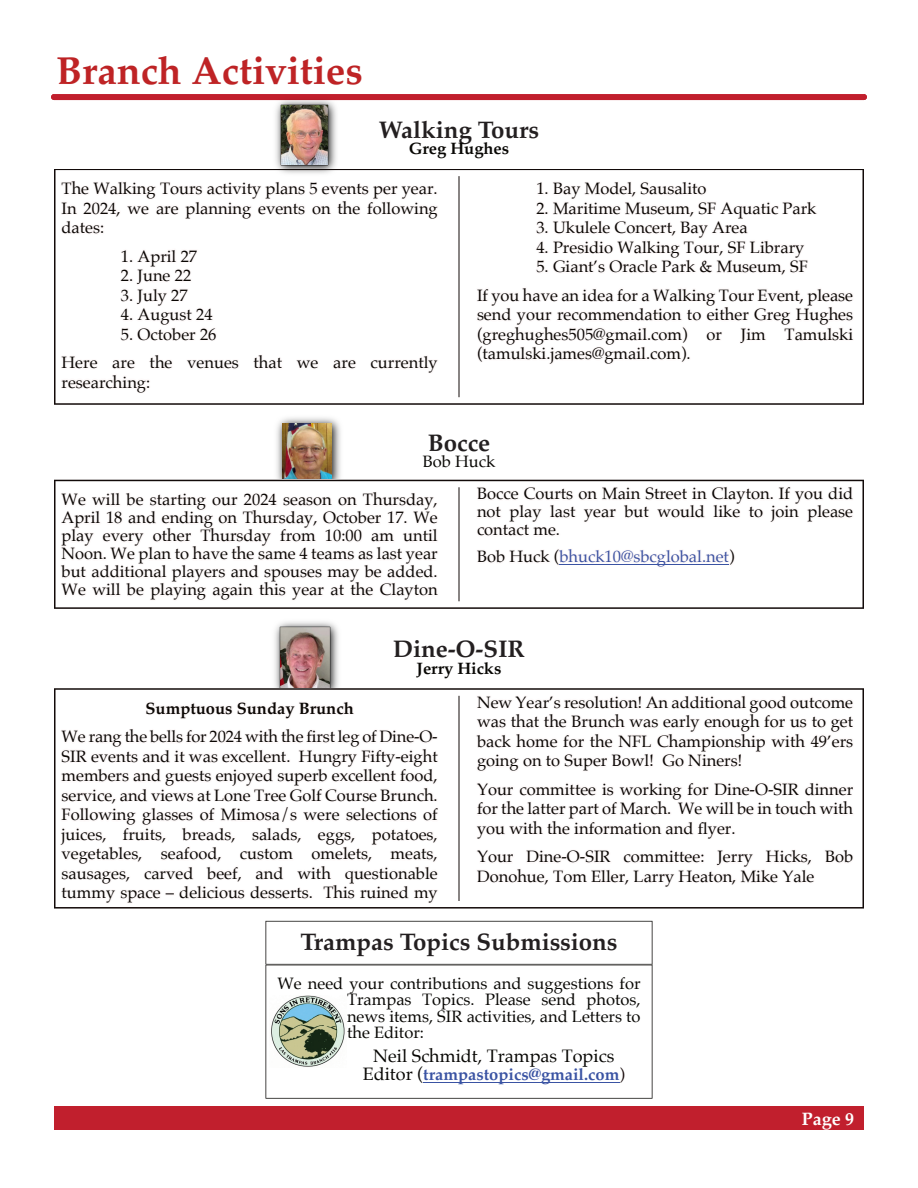
<style>
.page{position:relative;width:918px;height:1188px;background:#fff}
.page>*{position:absolute;margin:0;border:0;box-sizing:border-box;transform-origin:0 0}
.t1{font:700 39px "Palatino";color:#bf2325}
.t2{font:700 24px "Palatino";color:#231f20}
.t3{font:18px "Palatino";color:#080704}
.t4{font:700 18px "Palatino";color:#fff}
.t5{font:16.5px/19.5px "Palatino";color:#080704;text-align:justify}
.t6{font:700 16.5px "Palatino";color:#080704}
.t7{font:700 16.5px "Palatino";color:#3a53a3}
.t8{font:16.5px "Palatino";color:#3a53a3}
.s1{color:#080704}
.s2{font-weight:400;font-size:18px;color:#080704}
.s3{font-weight:400;color:#170a0a}
</style>
<div class="page">
<div style="left:54px;top:1107px;width:810px;height:23px;background:#c11f2d"></div>
<div style="left:54px;top:94px;width:810px;height:6px;background:#c11f2d"></div>
<img style="left:274px;top:621px;width:65px;height:67px">
<svg style="left:54px;top:688px;width:810px;height:221px"></svg>
<hr style="left:459px;top:696px;width:1px;height:205px;background:#120a09">
<svg style="left:54px;top:479px;width:810px;height:1px"></svg>
<img style="left:273px;top:417px;width:71px;height:63px">
<img style="left:282px;top:423px;width:50px;height:57px">
<svg style="left:54px;top:480px;width:810px;height:129px"></svg>
<hr style="left:459px;top:487px;width:1px;height:114px;background:#120a09">
<hr style="left:559px;top:564px;width:170px;height:1px;background:#3a53a3">
<svg style="left:54px;top:169px;width:810px;height:236px"></svg>
<hr style="left:459px;top:176px;width:1px;height:221px;background:#120a09">
<img style="left:272px;top:100px;width:68px;height:77px">
<svg style="left:266px;top:965px;width:386px;height:134px"></svg>
<hr style="left:423px;top:1082px;width:196px;height:1px;background:#3a53a3">
<svg style="left:266px;top:921px;width:386px;height:44px"></svg>
<img style="left:270px;top:996px;width:77px;height:72px">
<h1 class="t1" style="left:56px;top:52px;width:308px">Branch Activities</h1>
<h2 class="t2" style="left:379px;top:118px;width:162px">Walking Tours</h2>
<p class="t6" style="left:409px;top:140px;width:102px">Greg Hughes</p>
<p class="t5" style="left:62px;top:180px;width:378px">The Walking Tours activity plans 5 events per year.<br>In 2024, we are planning events on the following dates:</p>
<p class="t5" style="left:121px;top:247px;width:78px">1. April 27</p>
<p class="t5" style="left:121px;top:267px;width:72px">2. June 22</p>
<p class="t5" style="left:121px;top:286px;width:68px">3. July 27</p>
<p class="t5" style="left:121px;top:306px;width:93px">4. August 24</p>
<p class="t5" style="left:62px;top:321px;width:378px;line-height:28.5px;text-indent:59px">5. October 26<br>Here are the venues that we are currently</p>
<p class="t5" style="left:62px;top:373px;width:90px">researching:</p>
<p class="t5" style="left:536px;top:180px;width:172px">1. Bay Model, Sausalito</p>
<p class="t5" style="left:536px;top:199px;width:282px">2. Maritime Museum, SF Aquatic Park</p>
<p class="t5" style="left:536px;top:219px;width:213px">3. Ukulele Concert, Bay Area</p>
<p class="t5" style="left:536px;top:238px;width:270px">4. Presidio Walking Tour, SF Library</p>
<p class="t5" style="left:477px;top:253px;width:378px;line-height:28.5px;text-indent:59px">5. Giant’s Oracle Park &amp; Museum, SF<br>If you have an idea for a Walking Tour Event, please</p>
<p class="t5" style="left:477px;top:306px;width:378px">send your recommendation to either Greg Hughes (greghughes505@gmail.com) or Jim Tamulski (tamulski.james@gmail.com).</p>
<h2 class="t2" style="left:428px;top:431px;width:64px">Bocce</h2>
<p class="t5" style="left:423px;top:453px;width:74px">Bob Huck</p>
<p class="t5" style="left:62px;top:492px;width:378px;line-height:18px">We will be starting our 2024 season on Thursday, April 18 and ending on Thursday, October 17. We play every other Thursday from 10:00 am until Noon. We plan to have the same 4 teams as last year but additional players and spouses may be added.<br>We will be playing again this year at the Clayton</p>
<p class="t5" style="left:477px;top:486px;width:378px;line-height:18px">Bocce Courts on Main Street in Clayton. If you did not play last year but would like to join please contact me.</p>
<p class="t8" style="left:477px;top:549px;width:259px"><span class="s1">Bob Huck (</span>bhuck10@sbcglobal.net<span class="s1">)</span></p>
<h2 class="t2" style="left:393px;top:637px;width:133px">Dine-O-SIR</h2>
<p class="t6" style="left:417px;top:660px;width:86px">Jerry Hicks</p>
<p class="t6" style="left:146px;top:700px;width:210px">Sumptuous Sunday Brunch</p>
<p class="t5" style="left:62px;top:728px;width:378px">We rang the bells for 2024 with the first leg of Dine-O-SIR events and it was excellent. Hungry Fifty-eight members and guests enjoyed superb excellent food, service, and views at Lone Tree Golf Course Brunch.<br>Following glasses of Mimosa/s were selections of juices, fruits, breads, salads, eggs, potatoes, vegetables, seafood, custom omelets, meats, sausages, carved beef, and with questionable tummy space – delicious desserts. This ruined my</p>
<p class="t5" style="left:477px;top:694px;width:378px">New Year’s resolution! An additional good outcome was that the Brunch was early enough for us to get back home for the NFL Championship with 49’ers going on to Super Bowl! Go Niners!</p>
<p class="t5" style="left:477px;top:781px;width:378px">Your committee is working for Dine-O-SIR dinner for the latter part of March. We will be in touch with you with the information and flyer.</p>
<p class="t5" style="left:477px;top:848px;width:378px">Your Dine-O-SIR committee: Jerry Hicks, Bob<br>Donohue, Tom Eller, Larry Heaton, Mike Yale</p>
<h2 class="t2" style="left:300px;top:930px;width:319px">Trampas Topics Submissions</h2>
<p class="t5" style="left:347px;top:976px;width:295px;line-height:16.5px;text-indent:-70px">We need your contributions and suggestions for Trampas Topics. Please send photos, news items, SIR activities, and Letters to the Editor:</p>
<p class="t3" style="left:373px;top:1047px;width:242px">Neil Schmidt, Trampas Topics</p>
<p class="t7" style="left:363px;top:1066px;width:264px"><span class="s2">Editor (</span>trampastopics@gmail.com<span class="s3">)</span></p>
<p class="t4" style="left:802px;top:1110px;width:54px">Page 9</p>
</div>
